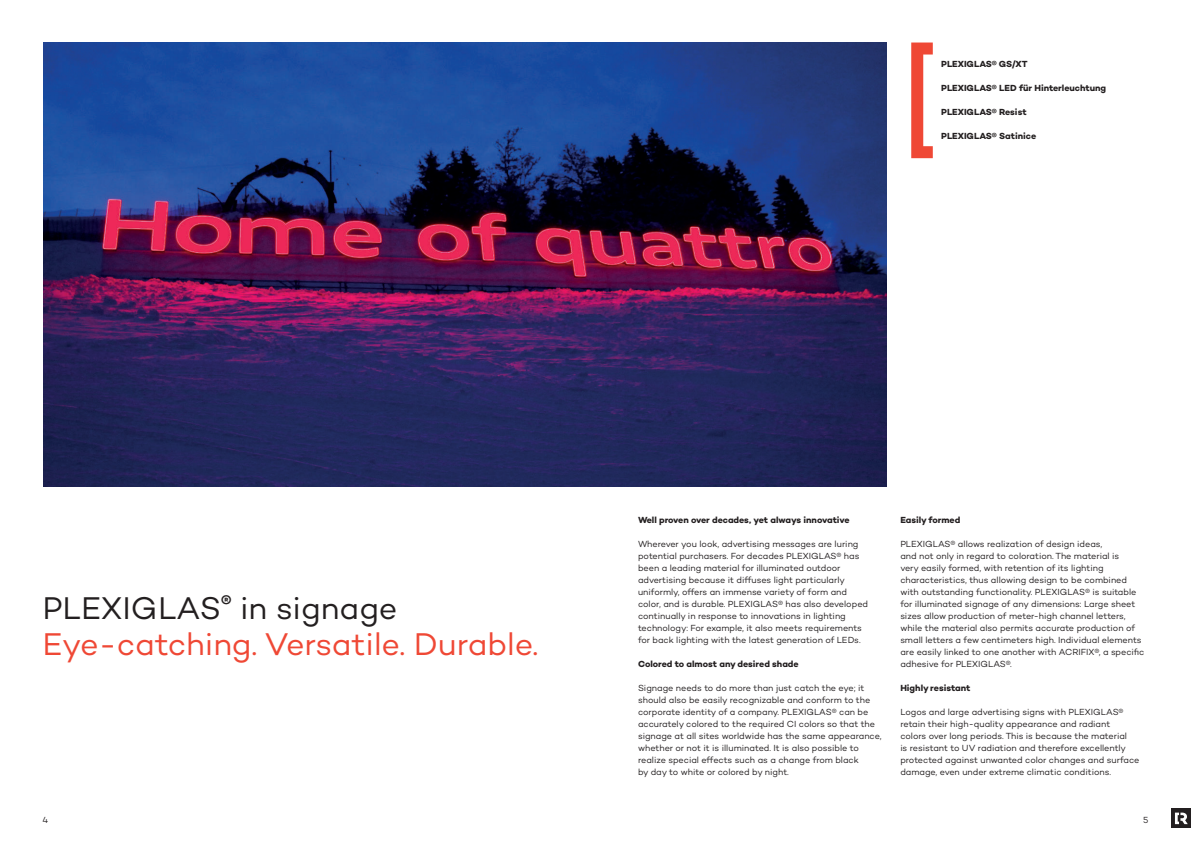
<style>
.page{position:relative;width:1191px;height:842px;background:#fff}
.page>*{position:absolute;margin:0;border:0;box-sizing:border-box;transform-origin:0 0}
.t1{font:32px/36px "Campton";color:#ef4835}
.t2{font:9px/12px "Campton";letter-spacing:-.005em;color:#231f20}
.t3{font:700 9px "Campton";color:#231f20}
.s1{color:#231f20}
</style>
<div class="page">
<div style="left:1171px;top:808px;width:20px;height:20px;background:#231f20"></div>
<svg style="left:1175px;top:813px;width:12px;height:11px"></svg>
<img style="left:44px;top:43px;width:842px;height:444px">
<svg style="left:911px;top:43px;width:21px;height:115px"></svg>
<p class="t3" style="left:941px;top:58px;width:88px">PLEXIGLAS® GS/XT</p>
<p class="t3" style="left:941px;top:82px;width:166px">PLEXIGLAS® LED für Hinterleuchtung</p>
<p class="t3" style="left:941px;top:106px;width:87px">PLEXIGLAS® Resist</p>
<p class="t3" style="left:941px;top:130px;width:96px">PLEXIGLAS® Satinice</p>
<h1 class="t1" style="left:43px;top:589px;width:497px"><span class="s1">PLEXIGLAS</span><sup>®</sup> <span class="s1">in signage<br></span>Eye-catching. Versatile. Durable.</h1>
<p class="t3" style="left:638px;top:514px;width:213px">Well proven over decades, yet always innovative</p>
<p class="t2" style="left:638px;top:537px;width:232px">Wherever you look, advertising messages are luring potential purchasers. For decades PLEXIGLAS® has been a leading material for illuminated outdoor advertising because it diffuses light particularly uniformly, offers an immense variety of form and color, and is durable. PLEXIGLAS® has also developed continually in response to innovations in lighting technology: For example, it also meets requirements for back lighting with the latest generation of LEDs.</p>
<p class="t3" style="left:638px;top:658px;width:162px">Colored to almost any desired shade</p>
<p class="t2" style="left:638px;top:681px;width:245px">Signage needs to do more than just catch the eye; it should also be easily recognizable and conform to the corporate identity of a company. PLEXIGLAS® can be accurately colored to the required CI colors so that the signage at all sites worldwide has the same appearance, whether or not it is illuminated. It is also possible to realize special effects such as a change from black<br>by day to white or colored by night.</p>
<p class="t3" style="left:900px;top:514px;width:62px">Easily formed</p>
<p class="t2" style="left:900px;top:537px;width:246px">PLEXIGLAS® allows realization of design ideas,<br>and not only in regard to coloration. The material is<br>very easily formed, with retention of its lighting characteristics, thus allowing design to be combined with outstanding functionality. PLEXIGLAS® is suitable for illuminated signage of any dimensions: Large sheet sizes allow production of meter-high channel letters, while the material also permits accurate production of small letters a few centimeters high. Individual elements are easily linked to one another with ACRIFIX®, a specific adhesive for PLEXIGLAS®.</p>
<p class="t3" style="left:900px;top:682px;width:72px">Highly resistant</p>
<p class="t2" style="left:900px;top:705px;width:241px">Logos and large advertising signs with PLEXIGLAS® retain their high-quality appearance and radiant<br>colors over long periods. This is because the material<br>is resistant to UV radiation and therefore excellently protected against unwanted color changes and surface damage, even under extreme climatic conditions.</p>
<p class="t2" style="left:43px;top:813px;width:7px">4</p>
<p class="t2" style="left:1143px;top:813px;width:7px">5</p>
</div>
